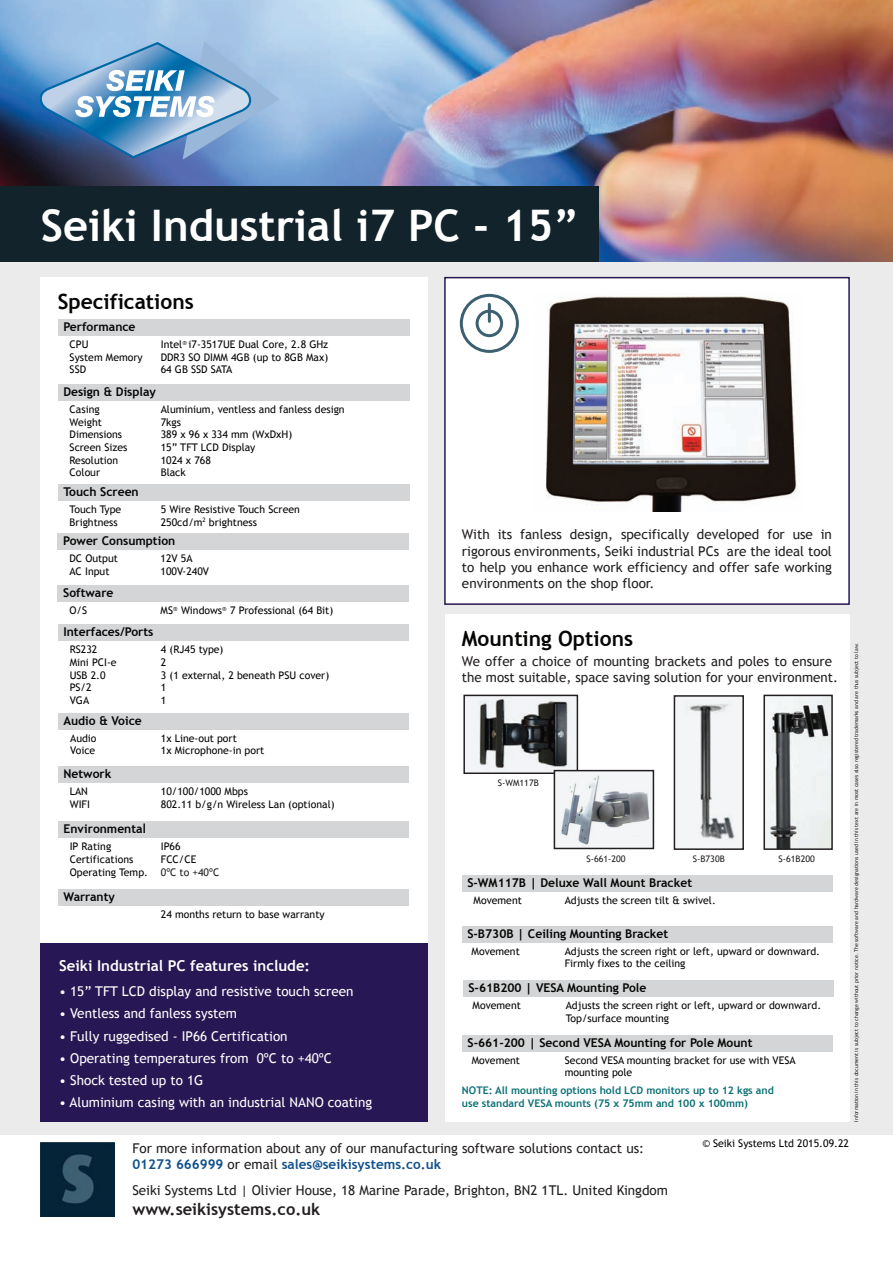
<style>
.page{position:relative;width:893px;height:1263px;background:#fff}
.page>*{position:absolute;margin:0;border:0;box-sizing:border-box;transform-origin:0 0}
.t1{font:700 43.5px "Trebuchet MS";color:#fff}
.t2{font:700 21px "Trebuchet MS";color:#050504}
.t3{font:700 16.5px "Trebuchet MS";color:#231f20}
.t4{font:700 15px "Trebuchet MS";color:#fff}
.t5{font:13.5px/16.2px "Trebuchet MS";color:#231f20}
.t6{font:13.5px "Trebuchet MS";color:#fff}
.t7{font:700 12.15px "Trebuchet MS";color:#050504}
.t8{font:10.5px/12.6px "Trebuchet MS";color:#050504}
.t9{font:700 10.5px/12.6px "Trebuchet MS";color:#0b7075}
.t10{font:10.5px "Trebuchet MS";color:#040503}
.t11{font:10.5px "Trebuchet MS";color:#231f20}
.t12{font:9px "Trebuchet MS";color:#231f20}
.t13{font:5.25px "Trebuchet MS";color:#231f20}
.s1{font-family:"Dax";font-weight:500}
.s2{font-weight:700;color:#10518c}
</style>
<div class="page">
<img style="left:0;top:0;width:892px;height:262px">
<div style="left:0;top:262px;width:892px;height:872px;background:#ebebec"></div>
<div style="left:0;top:186px;width:598px;height:76px;background:#12232b"></div>
<svg style="left:40px;top:40px;width:240px;height:120px;background:#7da7ce"></svg>
<img style="left:41px;top:1142px;width:74px;height:74px">
<div style="left:41px;top:278px;width:387px;height:671px;background:#fff"></div>
<div style="left:58px;top:625px;width:351px;height:16px;background:#d4d5d7"></div>
<div style="left:58px;top:766px;width:351px;height:17px;background:#d4d5d7"></div>
<div style="left:58px;top:822px;width:351px;height:16px;background:#d4d5d7"></div>
<div style="left:58px;top:319px;width:351px;height:17px;background:#d4d5d7"></div>
<div style="left:58px;top:384px;width:351px;height:17px;background:#d4d5d7"></div>
<div style="left:58px;top:484px;width:351px;height:17px;background:#d4d5d7"></div>
<div style="left:58px;top:533px;width:351px;height:17px;background:#d4d5d7"></div>
<div style="left:58px;top:585px;width:351px;height:17px;background:#d4d5d7"></div>
<div style="left:58px;top:889px;width:351px;height:17px;background:#d4d5d7"></div>
<div style="left:58px;top:713px;width:351px;height:17px;background:#d4d5d7"></div>
<div style="left:445px;top:615px;width:404px;height:507px;background:#fff"></div>
<div style="left:462px;top:875px;width:370px;height:16px;background:#d4d5d7"></div>
<div style="left:463px;top:981px;width:370px;height:16px;background:#d4d5d7"></div>
<div style="left:462px;top:926px;width:370px;height:16px;background:#d4d5d7"></div>
<div style="left:462px;top:1035px;width:370px;height:16px;background:#d4d5d7"></div>
<img style="left:465px;top:697px;width:111px;height:75px">
<div style="left:463px;top:695px;width:115px;height:79px;border:1px solid #231f20"></div>
<img style="left:555px;top:772px;width:97px;height:75px">
<div style="left:607px;top:837px;width:33px;height:11px;background:#f4f5f6"></div>
<div style="left:553px;top:770px;width:101px;height:79px;border:1px solid #231f20"></div>
<img style="left:675px;top:697px;width:67px;height:151px">
<div style="left:673px;top:695px;width:71px;height:155px;border:1px solid #231f20"></div>
<img style="left:765px;top:697px;width:65px;height:151px">
<div style="left:763px;top:695px;width:69px;height:155px;border:1px solid #231f20"></div>
<div style="left:41px;top:943px;width:387px;height:179px;background:#271754"></div>
<div style="left:445px;top:278px;width:404px;height:326px;background:#fff"></div>
<div style="left:444px;top:277px;width:405px;height:328px;border:1px solid #271754"></div>
<div style="left:460px;top:294px;width:59px;height:59px;border:3px solid #3c6072;border-radius:50%"></div>
<div style="left:475px;top:310px;width:28px;height:27px;border:3px solid #3c6072;border-radius:50%"></div>
<hr style="left:488px;top:304px;width:3px;height:17px;background:#3c6072">
<img style="left:546px;top:296px;width:251px;height:216px">
<h1 class="t1" style="left:41px;top:209px;width:539px">Seiki Industrial i7 PC - 15”</h1>
<h2 class="t2" style="left:58px;top:293px;width:137px">Specifications</h2>
<p class="t7" style="left:63px;top:322px;width:74px">Performance</p>
<p class="t8" style="left:70px;top:339px;width:75px">CPU<br>System Memory<br>SSD</p>
<p class="t8" style="left:161px;top:339px;width:169px;text-align:justify">Intel<sup>®</sup> i7-3517UE Dual Core, 2.8 GHz DDR3 SO DIMM 4GB (up to 8GB Max)<br>64 GB SSD SATA</p>
<p class="t7" style="left:63px;top:387px;width:94px">Design &amp; Display</p>
<p class="t8" style="left:70px;top:404px;width:59px">Casing<br>Weight<br>Dimensions<br>Screen Sizes<br>Resolution<br>Colour</p>
<p class="t8" style="left:161px;top:404px;width:185px">Aluminium, ventless and fanless design<br>7kgs<br>389 x 96 x 334 mm (WxDxH)<br>15” TFT LCD Display<br>1024 x 768<br>Black</p>
<p class="t7" style="left:63px;top:487px;width:77px">Touch Screen</p>
<p class="t8" style="left:70px;top:504px;width:53px">Touch Type<br>Brightness</p>
<p class="t8" style="left:161px;top:504px;width:141px">5 Wire Resistive Touch Screen<br>250cd/m<sup>2</sup> brightness</p>
<p class="t7" style="left:63px;top:536px;width:114px">Power Consumption</p>
<p class="t8" style="left:69px;top:553px;width:50px">DC Output<br>AC Input</p>
<p class="t8" style="left:160px;top:605px;width:174px">MS<sup>®</sup> Windows<sup>®</sup> 7 Professional (64 Bit)</p>
<p class="t8" style="left:160px;top:553px;width:50px">12V 5A<br>100V-240V</p>
<p class="t7" style="left:63px;top:588px;width:52px">Software</p>
<p class="t8" style="left:69px;top:605px;width:19px">O/S</p>
<p class="t7" style="left:63px;top:627px;width:91px">Interfaces/Ports</p>
<p class="t8" style="left:70px;top:644px;width:48px">RS232<br>Mini PCI-e<br>USB 2.0<br>PS/2<br>VGA</p>
<p class="t8" style="left:161px;top:644px;width:170px">4 (RJ45 type)<br>2<br>3 (1 external, 2 beneath PSU cover)<br>1<br>1</p>
<p class="t7" style="left:63px;top:716px;width:80px">Audio &amp; Voice</p>
<p class="t8" style="left:70px;top:733px;width:28px">Audio<br>Voice</p>
<p class="t7" style="left:63px;top:769px;width:49px">Network</p>
<p class="t8" style="left:70px;top:786px;width:22px">LAN<br>WIFI</p>
<p class="t7" style="left:63px;top:824px;width:84px">Environmenta<span class="s1">l</span></p>
<p class="t8" style="left:70px;top:841px;width:80px">IP Rating<br>Certifications<br>Operating Temp.</p>
<p class="t7" style="left:63px;top:892px;width:53px">Warranty</p>
<p class="t8" style="left:161px;top:733px;width:105px">1x Line-out port<br>1x Microphone-in port</p>
<p class="t8" style="left:161px;top:786px;width:175px">10/100/1000 Mbps<br>802.11 b/g/n Wireless Lan (optional)</p>
<p class="t8" style="left:161px;top:841px;width:37px">IP66<br>FCC/CE</p>
<p class="t11" style="left:161px;top:868px;width:60px">0ºC to +40ºC</p>
<p class="t8" style="left:161px;top:909px;width:165px">24 months return to base warranty</p>
<h3 class="t4" style="left:59px;top:960px;width:252px">Seiki Industrial PC features include:</h3>
<p class="t6" style="left:59px;top:986px;width:296px">• 15” TFT LCD display and resistive touch screen</p>
<p class="t6" style="left:59px;top:1009px;width:179px">• Ventless and fanless system</p>
<p class="t6" style="left:59px;top:1031px;width:230px">• Fully ruggedised - IP66 Certification</p>
<p class="t6" style="left:59px;top:1053px;width:274px">• Operating temperatures from 0ºC to +40ºC</p>
<p class="t6" style="left:59px;top:1075px;width:146px">• Shock tested up to 1G</p>
<p class="t6" style="left:59px;top:1097px;width:314px">• Aluminium casing with an industrial NANO coating</p>
<p class="t5" style="left:462px;top:528px;width:371px;text-align:justify">With its fanless design, specifically developed for use in rigorous environments, Seiki industrial PCs are the ideal tool to help you enhance work efficiency and offer safe working environments on the shop floor.</p>
<h2 class="t2" style="left:462px;top:630px;width:173px">Mounting Options</h2>
<p class="t5" style="left:462px;top:655px;width:377px">We offer a choice of mounting brackets and poles to ensure the most suitable, space saving solution for your environment.</p>
<p class="t12" style="left:498px;top:779px;width:42px">S-WM117B</p>
<p class="t12" style="left:586px;top:856px;width:41px">S-661-200</p>
<p class="t12" style="left:692px;top:856px;width:33px">S-B730B</p>
<p class="t12" style="left:778px;top:856px;width:38px">S-61B200</p>
<p class="t7" style="left:467px;top:877px;width:226px">S-WM117B | Deluxe Wall Mount Bracket</p>
<p class="t8" style="left:473px;top:895px;width:50px">Movement</p>
<p class="t8" style="left:564px;top:895px;width:153px">Adjusts the screen tilt &amp; swivel.</p>
<p class="t7" style="left:467px;top:929px;width:202px">S-B730B | Ceiling Mounting Bracket</p>
<p class="t8" style="left:471px;top:946px;width:50px">Movement</p>
<p class="t8" style="left:564px;top:946px;width:257px">Adjusts the screen right or left, upward or downward.<br>Firmly fixes to the ceiling</p>
<p class="t7" style="left:468px;top:983px;width:179px">S-61B200 | VESA Mounting Pole</p>
<p class="t8" style="left:472px;top:1000px;width:50px">Movement</p>
<p class="t8" style="left:565px;top:1000px;width:257px">Adjusts the screen right or left, upward or downward.<br>Top/surface mounting</p>
<p class="t7" style="left:467px;top:1037px;width:286px">S-661-200 | Second VESA Mounting for Pole Mount</p>
<p class="t8" style="left:471px;top:1055px;width:50px">Movement</p>
<p class="t8" style="left:565px;top:1055px;width:232px">Second VESA mounting bracket for use with VESA mounting pole</p>
<p class="t9" style="left:462px;top:1085px;width:313px">NOTE: All mounting options hold LCD monitors up to 12 kgs and use standard VESA mounts (75 x 75mm and 100 x 100mm)</p>
<p class="t13" style="left:854px;top:1122px;width:480px;rotate:-90deg">Information in this document is subject to change without prior notice. The software and hardware designations used in this text are in most cases also registered trademarks and are thus subject to law.</p>
<p class="t5" style="left:132px;top:1141px;width:513px">For more information about any of our manufacturing software solutions contact us:<br><span class="s2">01273 666999</span> or email <span class="s2">sales@seikisystems.co.uk</span></p>
<p class="t5" style="left:132px;top:1184px;width:537px">Seiki Systems Ltd | Olivier House, 18 Marine Parade, Brighton, BN2 1TL. United Kingdom</p>
<h3 class="t3" style="left:132px;top:1203px;width:189px">www.seikisystems.co.uk</h3>
<p class="t10" style="left:702px;top:1139px;width:148px">© Seiki Systems Ltd 2015.09.22</p>
</div>
